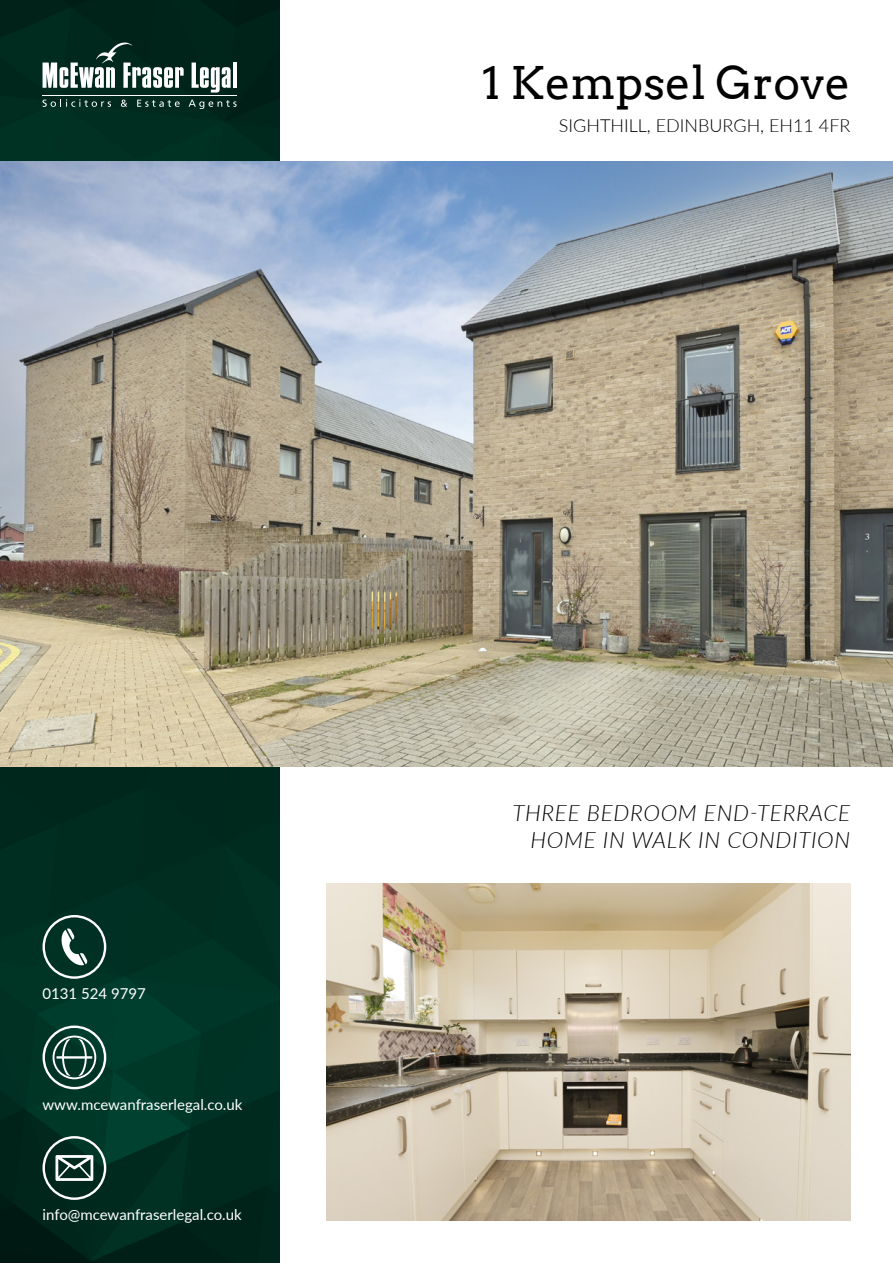
<style>
.page{position:relative;width:893px;height:1263px;background:#fff}
.page>*{position:absolute;margin:0;border:0;box-sizing:border-box;transform-origin:0 0}
.t1{font:45px "Arvo";color:#000}
.t2{font:italic 300 22.5px/27px "Lato";letter-spacing:.03em;color:#000;text-align:right}
.t3{font:300 18px "Lato";color:#000}
.t4{font:15px "Lato";color:#fff}
</style>
<div class="page">
<img style="left:0;top:0;width:279px;height:1263px">
<img style="left:0;top:162px;width:893px;height:605px">
<svg style="left:43px;top:43px;width:141px;height:45px"></svg>
<svg style="left:192px;top:63px;width:39px;height:30px"></svg>
<hr style="left:233px;top:63px;width:4px;height:25px;background:#fff">
<hr style="left:43px;top:95px;width:194px;height:1px;background:#fff">
<svg style="left:43px;top:99px;width:68px;height:8px"></svg>
<svg style="left:121px;top:100px;width:6px;height:7px"></svg>
<svg style="left:137px;top:100px;width:43px;height:7px"></svg>
<svg style="left:189px;top:100px;width:48px;height:9px"></svg>
<img style="left:326px;top:883px;width:524px;height:337px">
<svg style="left:43px;top:915px;width:63px;height:64px;background:#335a4f"></svg>
<svg style="left:43px;top:1025px;width:63px;height:64px;background:#3a6559"></svg>
<svg style="left:43px;top:1136px;width:63px;height:64px;background:#3a5b52"></svg>
<h1 class="t1" style="left:482px;top:55px;width:370px">1 Kempsel Grove</h1>
<p class="t3" style="left:559px;top:113px;width:293px">SIGHTHILL, EDINBURGH, EH11 4FR</p>
<p class="t4" style="left:43px;top:983px;width:105px">0131 524 9797</p>
<p class="t4" style="left:43px;top:1094px;width:201px">www.mcewanfraserlegal.co.uk</p>
<p class="t4" style="left:43px;top:1204px;width:201px">info@mcewanfraserlegal.co.uk</p>
<h2 class="t2" style="left:512px;top:798px;width:339px">THREE BEDROOM END-TERRACE<br>HOME IN WALK IN CONDITION</h2>
</div>
